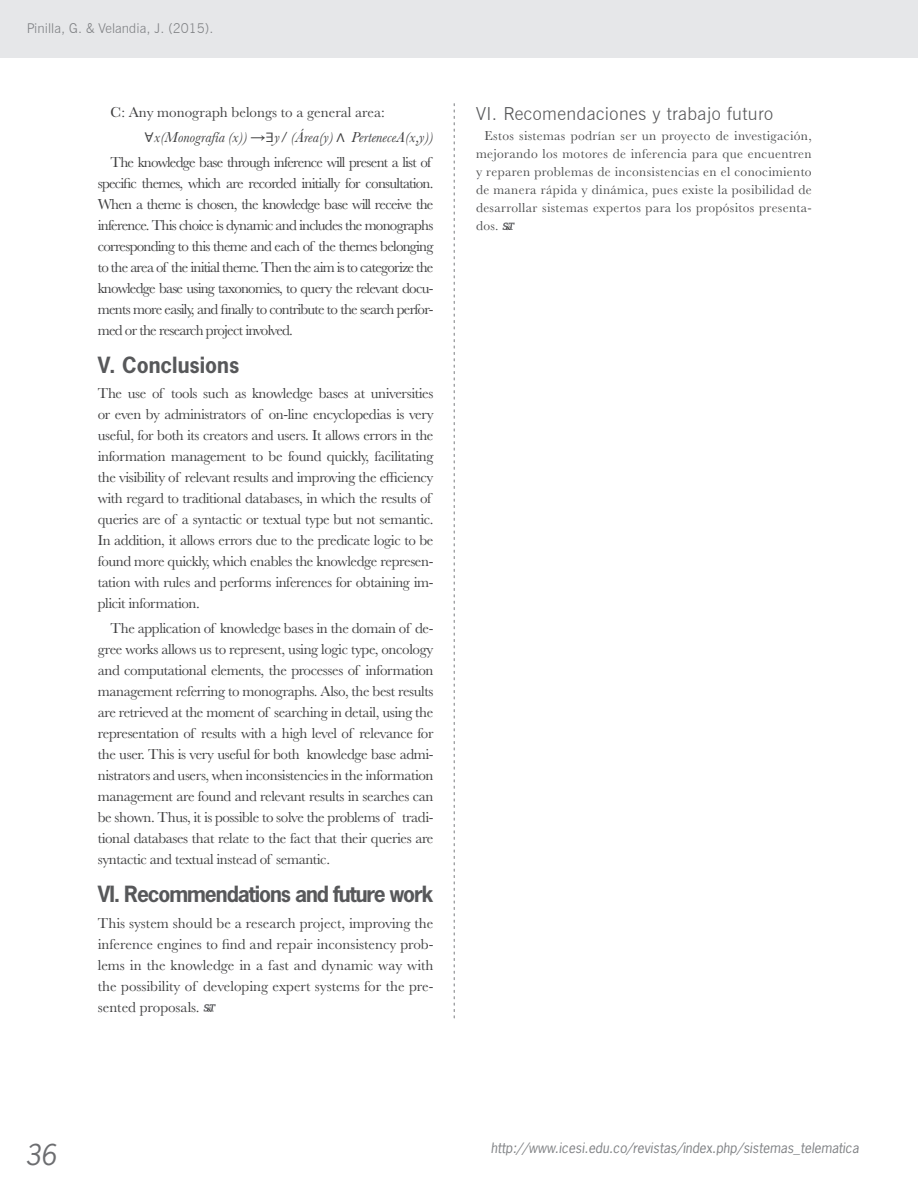
<style>
.page{position:relative;width:918px;height:1188px;background:#fff}
.page>*{position:absolute;margin:0;border:0;box-sizing:border-box;transform-origin:0 0}
.t1{font:italic 27px "News Gothic Std";color:#6c6d70}
.t2{font:700 21px "News Gothic Std";letter-spacing:-.05em;color:#57585a}
.t3{font:700 21px "News Gothic Std";color:#57585a}
.t4{font:300 18px "News Gothic BT";letter-spacing:.025em;color:#57585a}
.t5{font:15px/21px "Baskerville MT Std";letter-spacing:-.025em;color:#3e3e3f;text-align:justify}
.t6{font:15px "Baskerville MT Std";letter-spacing:-.05em;color:#3e3e3f}
.t7{font:italic 15px "Baskerville MT Std";color:#3e3e3f}
.t8{font:15px "Baskerville MT Std";color:#3e3e3f}
.t9{font:13.5px/18px "Baskerville MT Std";letter-spacing:.025em;color:#4b4c4d;text-align:justify}
.t10{font:italic 13.5px "News Gothic Std";color:#808285}
.t11{font:300 13.5px "News Gothic BT";color:#808285}
.s1{font-family:"Cambria Math";font-style:normal}
.s2{font-family:"Times New Roman"}
</style>
<div class="page">
<div style="left:0;top:0;width:918px;height:57px;background:#e6e7e9"></div>
<svg style="left:454px;top:104px;width:1px;height:914px"></svg>
<svg style="left:203px;top:1004px;width:13px;height:8px"></svg>
<svg style="left:502px;top:223px;width:13px;height:7px"></svg>
<p class="t11" style="left:27px;top:20px;width:188px">Pinilla, G. &amp; Velandia, J. (2015).</p>
<p class="t8" style="left:111px;top:103px;width:276px">C: Any monograph belongs to a general area:</p>
<p class="t7" style="left:145px;top:128px;width:290px"><span class="s1">∀</span>x(Monografía (x)) <span class="s2">→</span><span class="s1">∃</span>y/ (Área(y) <span class="s1">∧</span> PerteneceA(x,y))</p>
<p class="t6" style="left:111px;top:153px;width:322px">The knowledge base through inference will present a list of</p>
<p class="t5" style="left:98px;top:173px;width:337px">specific themes, which are recorded initially for consultation.<br>When a theme is chosen, the knowledge base will receive the inference. This choice is dynamic and includes the monographs corresponding to this theme and each of the themes belonging to the area of the initial theme. Then the aim is to categorize the knowledge base using taxonomies, to query the relevant docu&shy;ments more easily, and finally to contribute to the search perfor&shy;med or the research project involved.</p>
<h2 class="t3" style="left:98px;top:351px;width:143px">V. Conclusions</h2>
<p class="t5" style="left:98px;top:383px;width:337px;text-align:left">The use of tools such as knowledge bases at universities or even by administrators of on-line encyclopedias is very useful, for both its creators and users. It allows errors in the information management to be found quickly, facilitating the visibility of relevant results and improving the efficiency with regard to traditional databases, in which the results of queries are of a syntactic or textual type but not semantic.<br>In addition, it allows errors due to the predicate logic to be found more quickly, which enables the knowledge represen&shy;tation with rules and performs inferences for obtaining im&shy;plicit information.</p>
<p class="t5" style="left:98px;top:618px;width:337px;text-indent:13px">The application of knowledge bases in the domain of de&shy;gree works allows us to represent, using logic type, oncology and computational elements, the processes of information management referring to monographs. Also, the best results are retrieved at the moment of searching in detail, using the representation of results with a high level of relevance for the user. This is very useful for both knowledge base admi&shy;nistrators and users, when inconsistencies in the information management are found and relevant results in searches can be shown. Thus, it is possible to solve the problems of tradi&shy;tional databases that relate to the fact that their queries are syntactic and textual instead of semantic.</p>
<h2 class="t2" style="left:98px;top:881px;width:337px">VI. Recommendations and future work</h2>
<p class="t5" style="left:98px;top:912px;width:337px">This system should be a research project, improving the inference engines to find and repair inconsistency prob&shy;lems in the knowledge in a fast and dynamic way with the possibility of developing expert systems for the pre&shy;sented proposals.</p>
<p class="t4" style="left:476px;top:103px;width:299px">VI. Recomendaciones y trabajo futuro</p>
<p class="t9" style="left:476px;top:127px;width:337px;text-indent:9px">Estos sistemas podrían ser un proyecto de investigación, mejorando los motores de inferencia para que encuentren y reparen problemas de inconsistencias en el conocimiento de manera rápida y dinámica, pues existe la posibilidad de desarrollar sistemas expertos para los propósitos presenta&shy;dos.</p>
<h1 class="t1" style="left:25px;top:1138px;width:33px">36</h1>
<p class="t10" style="left:491px;top:1139px;width:370px">http://www.icesi.edu.co/revistas/index.php/sistemas_telematica</p>
</div>
